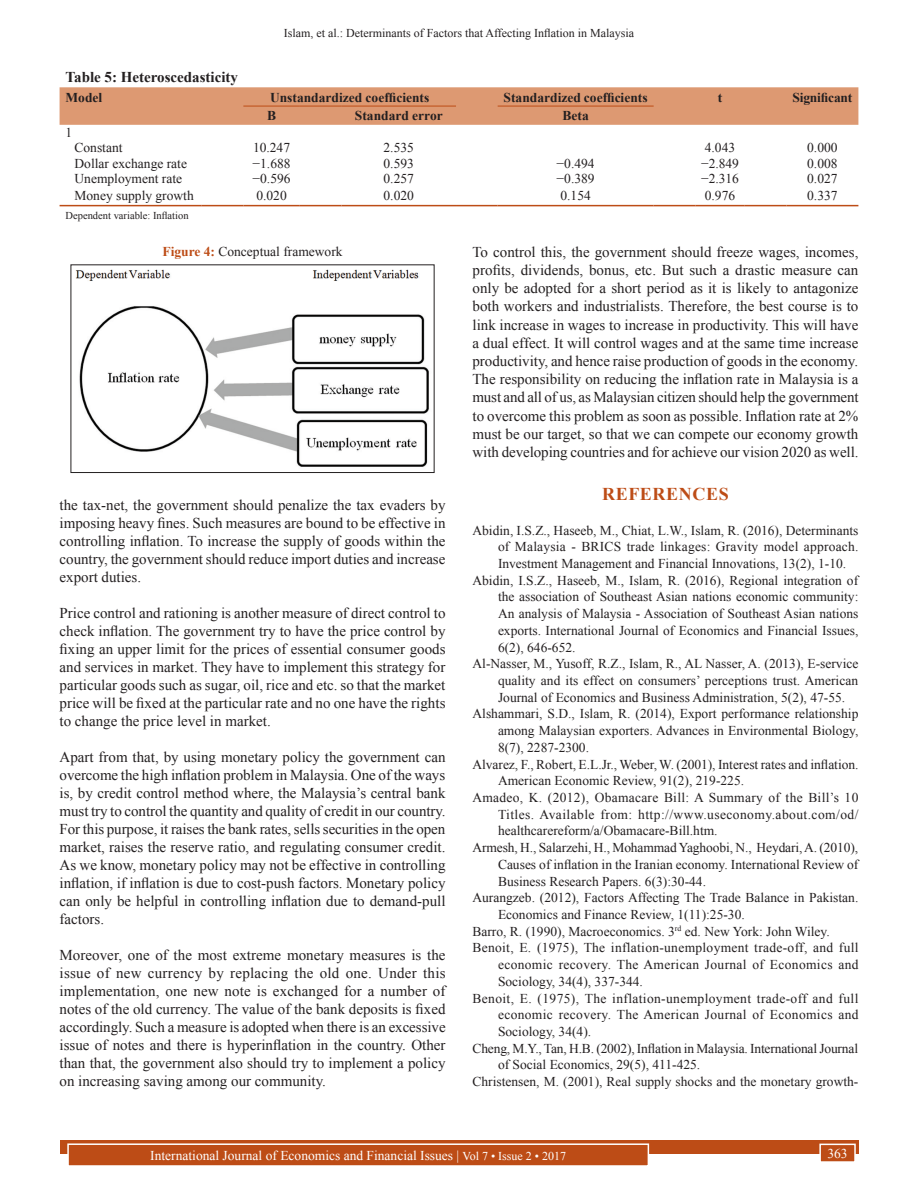
<style>
.page{position:relative;width:918px;height:1188px;background:#fff}
.page>*{position:absolute;margin:0;border:0;box-sizing:border-box;transform-origin:0 0}
.t1{font:700 18px "Times New Roman";letter-spacing:.035em;color:#bd4c16}
.TX{font:15px/18px "Times New Roman";color:#231f20;text-align:justify}
.TT{font:700 15px "Times New Roman";color:#231f20}
.REF{font:13.5px/16.6px "Times New Roman";color:#231f20;text-align:justify}
.TB{font:13.5px "Times New Roman";color:#231f20}
.TCH{font:700 13.5px "Times New Roman";color:#231f20}
.t2{font:13.5px "Times New Roman";color:#fff}
.TBL{font:13.5px "Times New Roman";color:#231f20}
.FGC{font:13.5px "Times New Roman";color:#231f20}
.t3{font:12px "Times New Roman";color:#231f20}
.TFN{font:10.5px "Times New Roman";color:#231f20}
.s1{font-weight:700;color:#bd4c16}
.s2{font-size:12px}
</style>
<div class="page">
<div style="left:60px;top:1140px;width:798px;height:13px;background:#bd4c16"></div>
<div style="left:68px;top:1144px;width:580px;height:22px;background:#bd4c16"></div>
<div style="left:67px;top:1143px;width:582px;height:24px;border:2px solid #fff"></div>
<div style="left:820px;top:1144px;width:35px;height:18px;background:#bd4c16"></div>
<div style="left:819px;top:1144px;width:37px;height:19px;border:2px solid #fff"></div>
<img style="left:75px;top:269px;width:354px;height:198px">
<div style="left:71px;top:265px;width:363px;height:208px;border:1px solid #231f20"></div>
<div style="left:60px;top:87px;width:798px;height:38px;background:#dd9972"></div>
<hr style="left:60px;top:205px;width:142px;height:1px;background:#bd4c16">
<hr style="left:202px;top:205px;width:41px;height:1px;background:#bd4c16">
<hr style="left:243px;top:205px;width:57px;height:1px;background:#bd4c16">
<hr style="left:300px;top:205px;width:41px;height:1px;background:#bd4c16">
<hr style="left:341px;top:205px;width:115px;height:1px;background:#bd4c16">
<hr style="left:456px;top:205px;width:42px;height:1px;background:#bd4c16">
<hr style="left:498px;top:205px;width:156px;height:1px;background:#bd4c16">
<hr style="left:654px;top:205px;width:41px;height:1px;background:#bd4c16">
<hr style="left:695px;top:205px;width:50px;height:1px;background:#bd4c16">
<hr style="left:745px;top:205px;width:41px;height:1px;background:#bd4c16">
<hr style="left:786px;top:205px;width:72px;height:1px;background:#bd4c16">
<hr style="left:243px;top:106px;width:57px;height:1px;background:#bd4c16">
<hr style="left:300px;top:106px;width:41px;height:1px;background:#bd4c16">
<hr style="left:341px;top:106px;width:115px;height:1px;background:#bd4c16">
<hr style="left:498px;top:106px;width:156px;height:1px;background:#bd4c16">
<p class="t3" style="left:284px;top:25px;width:352px">Islam, et al.: Determinants of Factors that Affecting Inflation in Malaysia</p>
<p class="TT" style="left:66px;top:66px;width:174px">Table 5: Heteroscedasticity</p>
<p class="TCH" style="left:66px;top:87px;width:38px">Model</p>
<p class="TCH" style="left:270px;top:87px;width:161px">Unstandardized coefficients</p>
<p class="TCH" style="left:504px;top:87px;width:146px">Standardized coefficients</p>
<p class="TCH" style="left:718px;top:87px;width:6px">t</p>
<p class="TCH" style="left:792px;top:87px;width:62px">Significant</p>
<p class="TCH" style="left:267px;top:106px;width:11px">B</p>
<p class="TCH" style="left:355px;top:106px;width:89px">Standard error</p>
<p class="TCH" style="left:563px;top:106px;width:28px">Beta</p>
<p class="TB" style="left:66px;top:123px;width:8px">1</p>
<p class="TB" style="left:75px;top:138px;width:50px">Constant</p>
<p class="TB" style="left:253px;top:138px;width:39px">10.247</p>
<p class="TB" style="left:384px;top:138px;width:32px">2.535</p>
<p class="TB" style="left:705px;top:138px;width:32px">4.043</p>
<p class="TB" style="left:807px;top:138px;width:32px">0.000</p>
<p class="TB" style="left:75px;top:154px;width:114px">Dollar exchange rate</p>
<p class="TB" style="left:253px;top:154px;width:39px">−1.688</p>
<p class="TB" style="left:384px;top:154px;width:32px">0.593</p>
<p class="TB" style="left:557px;top:154px;width:39px">−0.494</p>
<p class="TB" style="left:701px;top:154px;width:39px">−2.849</p>
<p class="TB" style="left:807px;top:154px;width:32px">0.008</p>
<p class="TB" style="left:75px;top:169px;width:109px">Unemployment rate</p>
<p class="TB" style="left:253px;top:169px;width:39px">−0.596</p>
<p class="TB" style="left:384px;top:169px;width:32px">0.257</p>
<p class="TB" style="left:557px;top:169px;width:39px">−0.389</p>
<p class="TB" style="left:701px;top:169px;width:39px">−2.316</p>
<p class="TB" style="left:807px;top:169px;width:32px">0.027</p>
<p class="TBL" style="left:75px;top:186px;width:121px">Money supply growth</p>
<p class="TBL" style="left:256px;top:186px;width:32px">0.020</p>
<p class="TBL" style="left:384px;top:186px;width:32px">0.020</p>
<p class="TBL" style="left:560px;top:186px;width:32px">0.154</p>
<p class="TBL" style="left:705px;top:186px;width:32px">0.976</p>
<p class="TBL" style="left:807px;top:186px;width:32px">0.337</p>
<p class="TFN" style="left:66px;top:208px;width:125px">Dependent variable: Inflation</p>
<p class="FGC" style="left:163px;top:242px;width:182px"><span class="s1">Figure 4:</span> Conceptual framework</p>
<p class="TX" style="left:60px;top:496px;width:387px">the tax-net, the government should penalize the tax evaders by imposing heavy fines. Such measures are bound to be effective in controlling inflation. To increase the supply of goods within the country, the government should reduce import duties and increase export duties.</p>
<p class="TX" style="left:60px;top:604px;width:387px">Price control and rationing is another measure of direct control to check inflation. The government try to have the price control by fixing an upper limit for the prices of essential consumer goods and services in market. They have to implement this strategy for particular goods such as sugar, oil, rice and etc. so that the market price will be fixed at the particular rate and no one have the rights to change the price level in market.</p>
<p class="TX" style="left:60px;top:748px;width:388px">Apart from that, by using monetary policy the government can overcome the high inflation problem in Malaysia. One of the ways is, by credit control method where, the Malaysia’s central bank must try to control the quantity and quality of credit in our country.<br>For this purpose, it raises the bank rates, sells securities in the open market, raises the reserve ratio, and regulating consumer credit.<br>As we know, monetary policy may not be effective in controlling inflation, if inflation is due to cost-push factors. Monetary policy can only be helpful in controlling inflation due to demand-pull factors.</p>
<p class="TX" style="left:60px;top:946px;width:388px">Moreover, one of the most extreme monetary measures is the issue of new currency by replacing the old one. Under this implementation, one new note is exchanged for a number of notes of the old currency. The value of the bank deposits is fixed accordingly. Such a measure is adopted when there is an excessive issue of notes and there is hyperinflation in the country. Other than that, the government also should try to implement a policy on increasing saving among our community.</p>
<p class="TX" style="left:472px;top:242px;width:388px">To control this, the government should freeze wages, incomes, profits, dividends, bonus, etc. But such a drastic measure can only be adopted for a short period as it is likely to antagonize both workers and industrialists. Therefore, the best course is to link increase in wages to increase in productivity. This will have a dual effect. It will control wages and at the same time increase productivity, and hence raise production of goods in the economy.<br>The responsibility on reducing the inflation rate in Malaysia is a must and all of us, as Malaysian citizen should help the government to overcome this problem as soon as possible. Inflation rate at 2% must be our target, so that we can compete our economy growth with developing countries and for achieve our vision 2020 as well.</p>
<h1 class="t1" style="left:602px;top:481px;width:128px">REFERENCES</h1>
<p class="REF" style="left:498px;top:521px;width:362px;text-indent:-26px">Abidin, I.S.Z., Haseeb, M., Chiat, L.W., Islam, R. (2016), Determinants of Malaysia - BRICS trade linkages: Gravity model approach.<br>Investment Management and Financial Innovations, 13(2), 1-10.</p>
<p class="REF" style="left:498px;top:571px;width:362px;text-indent:-26px">Abidin, I.S.Z., Haseeb, M., Islam, R. (2016), Regional integration of the association of Southeast Asian nations economic community:<br>An analysis of Malaysia - Association of Southeast Asian nations exports. International Journal of Economics and Financial Issues, 6(2), 646-652.</p>
<p class="REF" style="left:498px;top:655px;width:362px;text-indent:-26px">Al-Nasser, M., Yusoff, R.Z., Islam, R., AL Nasser, A. (2013), E-service quality and its effect on consumers’ perceptions trust. American Journal of Economics and Business Administration, 5(2), 47-55.</p>
<p class="REF" style="left:498px;top:705px;width:362px;text-indent:-26px">Alshammari, S.D., Islam, R. (2014), Export performance relationship among Malaysian exporters. Advances in Environmental Biology, 8(7), 2287-2300.</p>
<p class="REF" style="left:498px;top:755px;width:362px;text-indent:-26px">Alvarez, F., Robert, E.L.Jr., Weber, W. (2001), Interest rates and inflation.<br>American Economic Review, 91(2), 219-225.</p>
<p class="REF" style="left:498px;top:789px;width:362px;text-indent:-26px">Amadeo, K. (2012), Obamacare Bill: A Summary of the Bill’s 10<br>Titles. Available from: http://www.useconomy.about.com/od/ healthcarereform/a/Obamacare-Bill.htm.</p>
<p class="REF" style="left:498px;top:839px;width:362px;text-indent:-26px">Armesh, H., Salarzehi, H., Mohammad Yaghoobi, N., Heydari, A. (2010), Causes of inflation in the Iranian economy. International Review of Business Research Papers. 6(3):30-44.</p>
<p class="REF" style="left:498px;top:889px;width:362px;text-indent:-26px">Aurangzeb. (2012), Factors Affecting The Trade Balance in Pakistan.<br>Economics and Finance Review, 1(11):25-30.</p>
<p class="REF" style="left:472px;top:922px;width:359px">Barro, R. (1990), Macroeconomics. 3<sup>rd</sup> ed. New York: John Wiley.</p>
<p class="REF" style="left:498px;top:939px;width:362px;text-indent:-26px">Benoit, E. (1975), The inflation-unemployment trade-off, and full economic recovery. The American Journal of Economics and Sociology, 34(4), 337-344.</p>
<p class="REF" style="left:498px;top:989px;width:362px;text-indent:-26px">Benoit, E. (1975), The inflation-unemployment trade-off and full economic recovery. The American Journal of Economics and Sociology, 34(4).</p>
<p class="REF" style="left:498px;top:1039px;width:362px;text-indent:-26px">Cheng, M.Y., Tan, H.B. (2002), Inflation in Malaysia. International Journal of Social Economics, 29(5), 411-425.</p>
<p class="REF" style="left:472px;top:1073px;width:387px">Christensen, M. (2001), Real supply shocks and the monetary growth-</p>
<p class="t2" style="left:150px;top:1146px;width:417px">International Journal of Economics and Financial Issues | <span class="s2">Vol 7 • Issue 2 • 2017</span></p>
<p class="t2" style="left:827px;top:1144px;width:22px">363</p>
</div>
